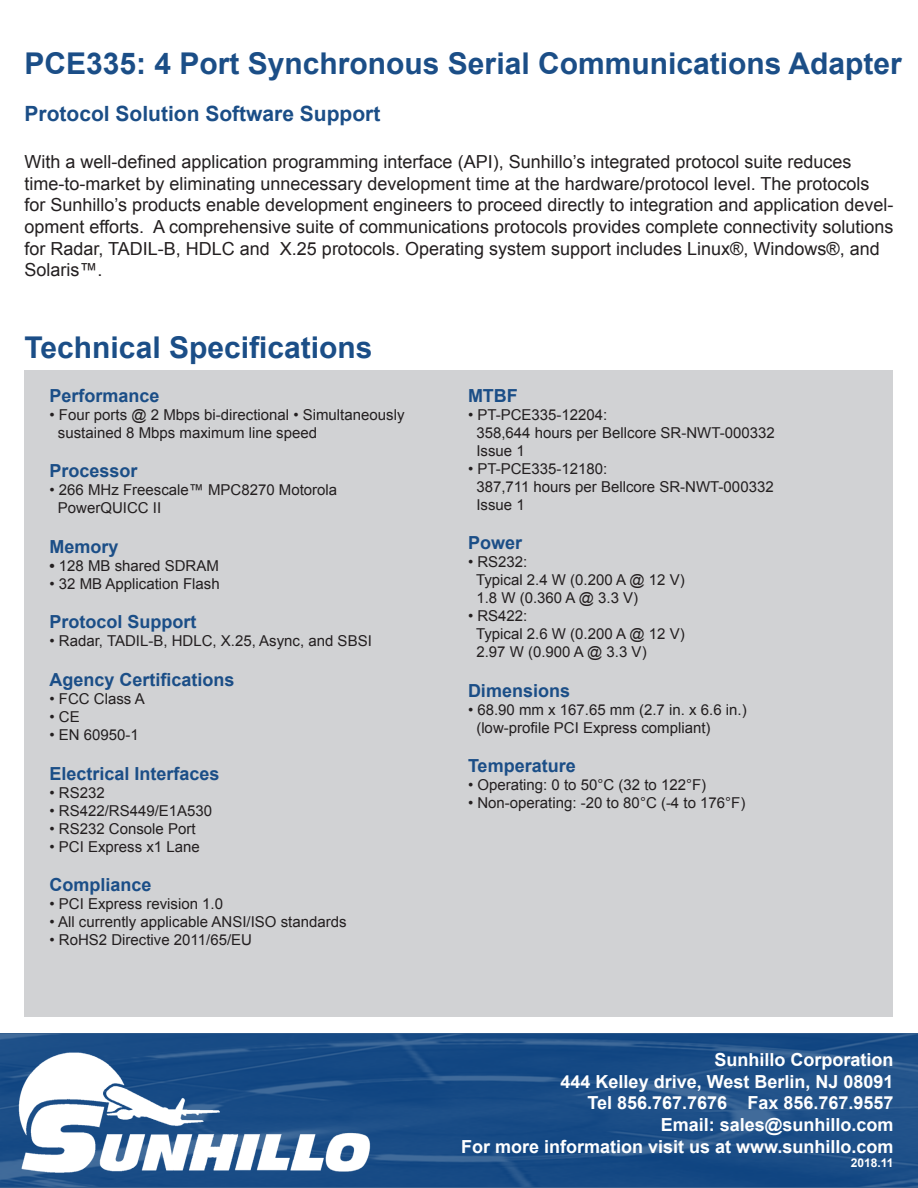
<style>
.page{position:relative;width:918px;height:1188px;background:#fff}
.page>*{position:absolute;margin:0;border:0;box-sizing:border-box;transform-origin:0 0}
.t1{font:700 30px "Arial";color:#1b4e87}
.t2{font:700 21px "Arial";color:#1b4e87}
.t3{font:18px/21.6px "Arial";color:#231f20}
.t4{font:700 18px "Arial";color:#fff}
.t5{font:700 18px "Arial";color:#1b4e87}
.t6{font:15px "Arial";color:#231f20}
.t7{font:700 12px "Arial";color:#fff}
.s1{font-weight:700}
</style>
<div class="page">
<img style="left:0;top:1034px;width:918px;height:154px">
<div style="left:25px;top:370px;width:868px;height:647px;background:#d1d2d4"></div>
<img style="left:9px;top:1033px;width:372px;height:155px">
<p class="t1" style="left:25px;top:44px;width:879px">PCE335: 4 Port Synchronous Serial Communications Adapter</p>
<p class="t2" style="left:25px;top:100px;width:357px">Protocol Solution Software Support</p>
<p class="t3" style="left:25px;top:151px;width:870px">With a well-defined application programming interface (API), Sunhillo’s integrated protocol suite reduces time-to-market by eliminating unnecessary development time at the hardware/protocol level. The protocols for Sunhillo’s products enable development engineers to proceed directly to integration and application devel&shy;opment efforts. A comprehensive suite of communications protocols provides complete connectivity solutions for Radar, TADIL-B, HDLC and X.25 protocols. Operating system support includes Linux®, Windows®, and Solaris™.</p>
<p class="t1" style="left:25px;top:328px;width:349px">Technical Specifications</p>
<p class="t5" style="left:50px;top:383px;width:112px">Performance</p>
<p class="t6" style="left:50px;top:405px;width:357px">• Four ports @ 2 Mbps bi-directional • Simultaneously</p>
<p class="t6" style="left:58px;top:423px;width:261px">sustained 8 Mbps maximum line speed</p>
<p class="t5" style="left:50px;top:459px;width:90px">Processor</p>
<p class="t6" style="left:50px;top:480px;width:289px">• 266 MHz Freescale™ MPC8270 Motorola</p>
<p class="t6" style="left:58px;top:498px;width:105px">PowerQUICC II</p>
<p class="t5" style="left:50px;top:534px;width:71px">Memory</p>
<p class="t6" style="left:50px;top:556px;width:171px"><span class="s1">•</span> 128 MB shared SDRAM</p>
<p class="t6" style="left:50px;top:574px;width:172px">• 32 MB Application Flash</p>
<p class="t5" style="left:50px;top:610px;width:149px">Protocol Support</p>
<p class="t6" style="left:50px;top:631px;width:324px">• Radar, TADIL-B, HDLC, X.25, Async, and SBSI</p>
<p class="t5" style="left:50px;top:668px;width:187px">Agency Certifications</p>
<p class="t6" style="left:50px;top:689px;width:97px">• FCC Class A</p>
<p class="t6" style="left:50px;top:707px;width:32px">• CE</p>
<p class="t6" style="left:50px;top:725px;width:91px">• EN 60950-1</p>
<p class="t5" style="left:50px;top:761px;width:172px">Electrical Interfaces</p>
<p class="t6" style="left:50px;top:783px;width:57px">• RS232</p>
<p class="t6" style="left:50px;top:801px;width:164px">• RS422/RS449/E1A530</p>
<p class="t6" style="left:50px;top:819px;width:148px">• RS232 Console Port</p>
<p class="t6" style="left:50px;top:837px;width:152px">• PCI Express x1 Lane</p>
<p class="t5" style="left:50px;top:873px;width:104px">Compliance</p>
<p class="t6" style="left:50px;top:894px;width:175px">• PCI Express revision 1.0</p>
<p class="t6" style="left:50px;top:912px;width:299px">• All currently applicable ANSI/ISO standards</p>
<p class="t6" style="left:50px;top:930px;width:204px">• RoHS2 Directive 2011/65/EU</p>
<p class="t5" style="left:468px;top:383px;width:51px">MTBF</p>
<p class="t6" style="left:468px;top:405px;width:141px">• PT-PCE335-12204:</p>
<p class="t6" style="left:476px;top:423px;width:300px">358,644 hours per Bellcore SR-NWT-000332</p>
<p class="t6" style="left:476px;top:441px;width:50px">Issue 1</p>
<p class="t6" style="left:468px;top:459px;width:141px">• PT-PCE335-12180:</p>
<p class="t6" style="left:476px;top:477px;width:299px">387,711 hours per Bellcore SR-NWT-000332</p>
<p class="t6" style="left:476px;top:495px;width:50px">Issue 1</p>
<p class="t5" style="left:468px;top:531px;width:56px">Power</p>
<p class="t6" style="left:468px;top:552px;width:61px">• RS232:</p>
<p class="t6" style="left:476px;top:570px;width:210px">Typical 2.4 W (0.200 A @ 12 V)</p>
<p class="t6" style="left:476px;top:588px;width:163px">1.8 W (0.360 A @ 3.3 V)</p>
<p class="t6" style="left:468px;top:606px;width:61px">• RS422:</p>
<p class="t6" style="left:476px;top:624px;width:210px">Typical 2.6 W (0.200 A @ 12 V)</p>
<p class="t6" style="left:476px;top:642px;width:172px">2.97 W (0.900 A @ 3.3 V)</p>
<p class="t5" style="left:468px;top:678px;width:104px">Dimensions</p>
<p class="t6" style="left:468px;top:700px;width:280px">• 68.90 mm x 167.65 mm (2.7 in. x 6.6 in.)</p>
<p class="t6" style="left:476px;top:718px;width:236px">(low-profile PCI Express compliant)</p>
<p class="t5" style="left:468px;top:754px;width:109px">Temperature</p>
<p class="t6" style="left:468px;top:775px;width:240px">• Operating: 0 to 50°C (32 to 122°F)</p>
<p class="t6" style="left:468px;top:793px;width:279px">• Non-operating: -20 to 80°C (-4 to 176°F)</p>
<p class="t4" style="left:714px;top:1048px;width:181px">Sunhillo Corporation</p>
<p class="t4" style="left:561px;top:1069px;width:334px">444 Kelley drive, West Berlin, NJ 08091</p>
<p class="t4" style="left:588px;top:1091px;width:307px">Tel 856.767.7676 Fax 856.767.9557</p>
<p class="t4" style="left:661px;top:1113px;width:234px">Email: sales@sunhillo.com</p>
<p class="t4" style="left:461px;top:1134px;width:434px">For more information visit us at www.sunhillo.com</p>
<p class="t7" style="left:851px;top:1155px;width:44px">2018.11</p>
</div>
